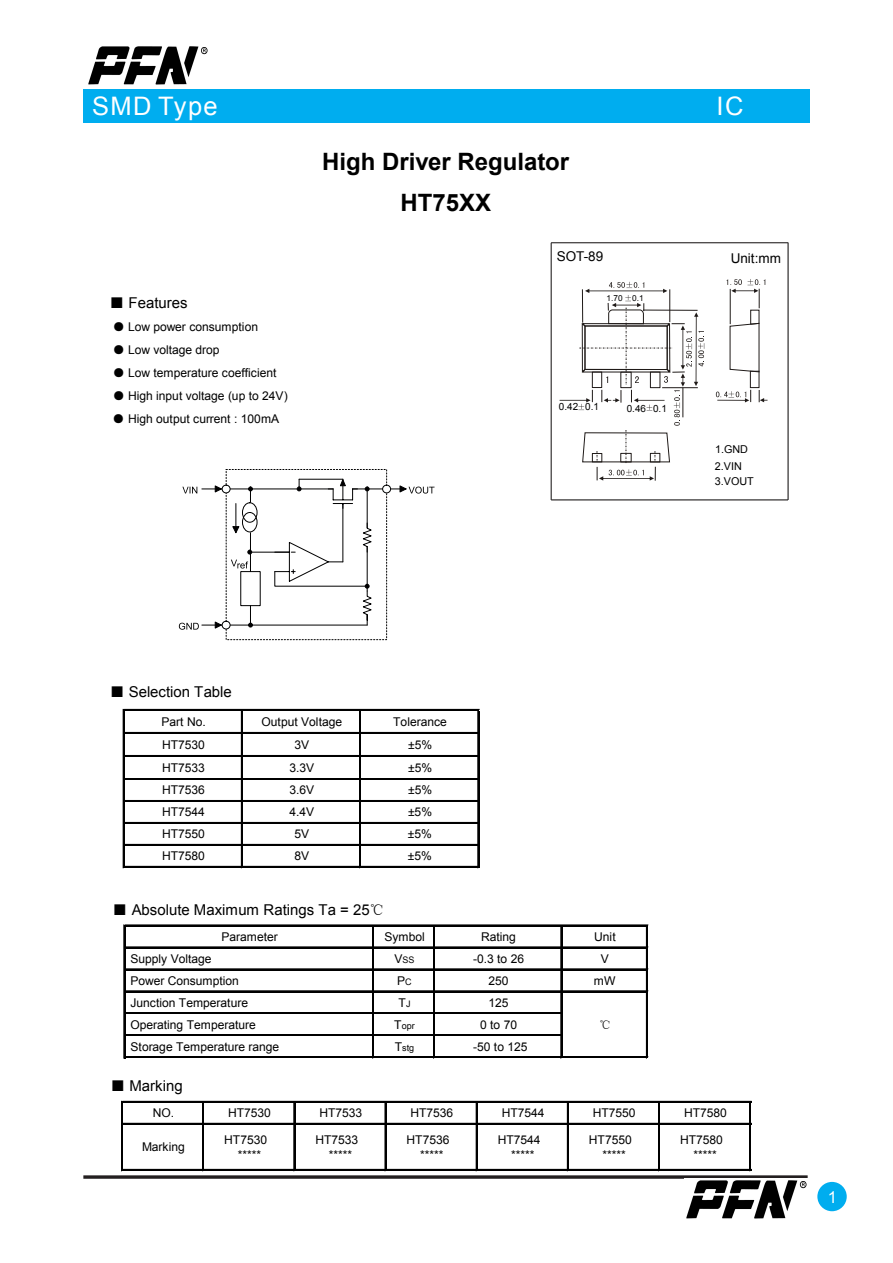
<style>
.page{position:relative;width:893px;height:1263px;background:#fff}
.page>*{position:absolute;margin:0;border:0;box-sizing:border-box;transform-origin:0 0}
.t1{font:25.5px "Arial";letter-spacing:.055em;color:#fff}
.t2{font:700 24px/40.3px "Arial";color:#000;text-align:center}
.t3{font:16.5px "Arial";color:#fff}
.t4{font:15px "Arial";color:#000}
.t5{font:13.5px "Arial";color:#000}
.t6{font:12px/15.3px "Arial";letter-spacing:-.005em;color:#000}
.t7{font:12px "Sim Sun";color:#000}
.t8{font:10.8px/17.2px "Arial";color:#010101}
.t9{font:9.9px "Arial";color:#010101}
.t10{font:9px "Arial";color:#000}
.t11{font:8.25px "Arial";color:#010101}
.s1{font-family:"Sim Sun"}
.s2{font-size:12px}
.s3{font-size:9px}
</style>
<div class="page">
<div style="left:83px;top:89px;width:726px;height:34px;background:#00adef"></div>
<svg style="left:83px;top:1175px;width:725px;height:4px;background:#4a4748"></svg>
<div style="left:817px;top:1182px;width:30px;height:29px;background:#00adef;border-radius:50%"></div>
<div style="left:750px;top:371px;width:9px;height:17px;border:1px solid #1f1a18"></div>
<svg style="left:759px;top:390px;width:8px;height:12px"></svg>
<svg style="left:726px;top:279px;width:39px;height:94px"></svg>
<svg style="left:716px;top:390px;width:35px;height:12px"></svg>
<svg style="left:559px;top:282px;width:145px;height:199px"></svg>
<hr style="left:551px;top:242px;width:237px;height:1px;background:#221f1f">
<hr style="left:551px;top:500px;width:237px;height:1px;background:#221f1f">
<hr style="left:551px;top:243px;width:1px;height:257px;background:#221f1f">
<hr style="left:788px;top:243px;width:1px;height:257px;background:#221f1f">
<hr style="left:124px;top:925px;width:1px;height:133px;background:#000">
<hr style="left:372px;top:926px;width:1px;height:132px;background:#000">
<hr style="left:373px;top:926px;width:1px;height:132px;background:#000">
<hr style="left:433px;top:926px;width:1px;height:132px;background:#000">
<hr style="left:434px;top:926px;width:1px;height:132px;background:#000">
<hr style="left:560px;top:926px;width:1px;height:132px;background:#000">
<hr style="left:561px;top:926px;width:1px;height:132px;background:#000">
<hr style="left:646px;top:926px;width:2px;height:132px;background:#000">
<hr style="left:125px;top:925px;width:523px;height:1px;background:#000">
<hr style="left:125px;top:947px;width:523px;height:1px;background:#000">
<hr style="left:125px;top:969px;width:523px;height:1px;background:#000">
<hr style="left:125px;top:991px;width:523px;height:1px;background:#000">
<hr style="left:125px;top:1013px;width:437px;height:1px;background:#000">
<hr style="left:125px;top:1034px;width:437px;height:1px;background:#000">
<hr style="left:125px;top:1035px;width:437px;height:1px;background:#000">
<hr style="left:125px;top:1056px;width:523px;height:1px;background:#000">
<hr style="left:125px;top:1057px;width:523px;height:1px;background:#000">
<hr style="left:123px;top:709px;width:2px;height:159px;background:#000">
<hr style="left:241px;top:711px;width:2px;height:157px;background:#000">
<hr style="left:359px;top:711px;width:1px;height:157px;background:#000">
<hr style="left:360px;top:711px;width:1px;height:157px;background:#000">
<hr style="left:477px;top:711px;width:1px;height:157px;background:#000">
<hr style="left:478px;top:711px;width:1px;height:157px;background:#000">
<hr style="left:125px;top:709px;width:354px;height:2px;background:#000">
<hr style="left:125px;top:732px;width:354px;height:2px;background:#000">
<hr style="left:125px;top:755px;width:354px;height:2px;background:#000">
<hr style="left:125px;top:778px;width:354px;height:1px;background:#000">
<hr style="left:125px;top:779px;width:354px;height:1px;background:#000">
<hr style="left:125px;top:800px;width:354px;height:2px;background:#000">
<hr style="left:125px;top:822px;width:354px;height:2px;background:#000">
<hr style="left:125px;top:844px;width:354px;height:2px;background:#000">
<hr style="left:125px;top:866px;width:354px;height:2px;background:#000">
<div style="left:226px;top:469px;width:161px;height:171px;border:1px dashed #000001"></div>
<hr style="left:353px;top:489px;width:53px;height:1px;background:#000001">
<div style="left:382px;top:485px;width:9px;height:8px;background:#feffff;border:1px solid #000001;border-radius:50%"></div>
<svg style="left:399px;top:485px;width:35px;height:9px"></svg>
<svg style="left:179px;top:479px;width:194px;height:151px"></svg>
<hr style="left:121px;top:1101px;width:1px;height:70px;background:#000">
<hr style="left:122px;top:1101px;width:1px;height:70px;background:#000">
<hr style="left:202px;top:1103px;width:1px;height:68px;background:#000">
<hr style="left:203px;top:1103px;width:1px;height:68px;background:#000">
<hr style="left:293px;top:1103px;width:1px;height:68px;background:#000">
<hr style="left:294px;top:1103px;width:1px;height:68px;background:#000">
<hr style="left:385px;top:1103px;width:1px;height:68px;background:#000">
<hr style="left:476px;top:1103px;width:2px;height:68px;background:#000">
<hr style="left:567px;top:1103px;width:2px;height:68px;background:#000">
<hr style="left:658px;top:1103px;width:2px;height:68px;background:#000">
<hr style="left:749px;top:1103px;width:1px;height:68px;background:#000">
<hr style="left:750px;top:1103px;width:1px;height:68px;background:#000">
<hr style="left:123px;top:1101px;width:628px;height:2px;background:#000">
<hr style="left:123px;top:1123px;width:628px;height:2px;background:#000">
<hr style="left:123px;top:1169px;width:628px;height:2px;background:#000">
<img style="left:88px;top:46px;width:120px;height:39px">
<img style="left:686px;top:1180px;width:121px;height:39px">
<h1 class="t1" style="left:92px;top:89px;width:127px">SMD Type</h1>
<p class="t4" style="left:109px;top:293px;width:80px"><span class="s1">■</span> Features</p>
<p class="t6" style="left:113px;top:319px;width:147px"><span class="s1">●</span> Low power consumption</p>
<p class="t6" style="left:113px;top:342px;width:108px"><span class="s1">●</span> Low voltage drop</p>
<p class="t6" style="left:113px;top:365px;width:165px"><span class="s1">●</span> Low temperature coefficient</p>
<p class="t6" style="left:113px;top:389px;width:177px"><span class="s1">●</span> High input voltage (up to 24V)</p>
<p class="t6" style="left:113px;top:412px;width:168px"><span class="s1">●</span> High output current : 100mA</p>
<h2 class="t2" style="left:322px;top:143px;width:249px">High Driver Regulator<br>HT75XX</h2>
<h1 class="t1" style="left:717px;top:89px;width:28px">IC</h1>
<p class="t5" style="left:557px;top:247px;width:48px">SOT-89</p>
<p class="t5" style="left:731px;top:250px;width:52px">Unit:mm</p>
<p class="t11" style="left:606px;top:293px;width:39px">1.70 0.1</p>
<p class="t9" style="left:559px;top:400px;width:42px">0.42 0.1</p>
<p class="t9" style="left:627px;top:402px;width:42px">0.46 0.1</p>
<p class="t8" style="left:715px;top:440px;width:35px">1.GND<br>2.VIN</p>
<p class="t8" style="left:715px;top:473px;width:41px">3.VOUT</p>
<p class="t4" style="left:110px;top:682px;width:124px"><span class="s1">■</span> Selection Table</p>
<p class="t6" style="left:162px;top:714px;width:46px">Part No.</p>
<p class="t6" style="left:261px;top:714px;width:82px">Output Voltage</p>
<p class="t6" style="left:393px;top:714px;width:55px">Tolerance</p>
<p class="t6" style="left:162px;top:737px;width:44px">HT7530</p>
<p class="t6" style="left:294px;top:737px;width:16px">3V</p>
<p class="t6" style="left:408px;top:737px;width:26px">±5%</p>
<p class="t6" style="left:162px;top:760px;width:44px">HT7533</p>
<p class="t6" style="left:289px;top:760px;width:26px">3.3V</p>
<p class="t6" style="left:408px;top:760px;width:26px">±5%</p>
<p class="t6" style="left:162px;top:783px;width:44px">HT7536</p>
<p class="t6" style="left:289px;top:783px;width:26px">3.6V</p>
<p class="t6" style="left:408px;top:783px;width:26px">±5%</p>
<p class="t6" style="left:162px;top:805px;width:44px">HT7544</p>
<p class="t6" style="left:289px;top:805px;width:26px">4.4V</p>
<p class="t6" style="left:408px;top:805px;width:26px">±5%</p>
<p class="t6" style="left:162px;top:827px;width:44px">HT7550</p>
<p class="t6" style="left:294px;top:827px;width:16px">5V</p>
<p class="t6" style="left:408px;top:827px;width:26px">±5%</p>
<p class="t6" style="left:162px;top:848px;width:44px">HT7580</p>
<p class="t6" style="left:294px;top:848px;width:16px">8V</p>
<p class="t6" style="left:408px;top:848px;width:26px">±5%</p>
<p class="t4" style="left:113px;top:900px;width:273px"><span class="s1">■</span> Absolute Maximum Ratings Ta = 25<span class="s1">℃</span></p>
<p class="t6" style="left:221px;top:929px;width:58px">Parameter</p>
<p class="t6" style="left:384px;top:929px;width:42px">Symbol</p>
<p class="t6" style="left:481px;top:929px;width:36px">Rating</p>
<p class="t6" style="left:594px;top:929px;width:23px">Unit</p>
<p class="t6" style="left:130px;top:951px;width:83px">Supply Voltage</p>
<p class="t10" style="left:394px;top:954px;width:22px"><span class="s2">V</span>SS</p>
<p class="t6" style="left:473px;top:951px;width:53px">-0.3 to 26</p>
<p class="t6" style="left:601px;top:951px;width:10px">V</p>
<p class="t6" style="left:130px;top:973px;width:110px">Power Consumption</p>
<p class="t6" style="left:397px;top:973px;width:16px">P<span class="s3">C</span></p>
<p class="t6" style="left:488px;top:973px;width:22px">250</p>
<p class="t6" style="left:594px;top:973px;width:23px">mW</p>
<p class="t6" style="left:130px;top:995px;width:119px">Junction Temperature</p>
<p class="t6" style="left:399px;top:995px;width:13px">T<span class="s3">J</span></p>
<p class="t6" style="left:488px;top:995px;width:22px">125</p>
<p class="t6" style="left:130px;top:1017px;width:127px">Operating Temperature</p>
<p class="t10" style="left:394px;top:1020px;width:22px"><span class="s2">T</span>opr</p>
<p class="t6" style="left:480px;top:1017px;width:38px">0 to 70</p>
<p class="t6" style="left:130px;top:1039px;width:150px">Storage Temperature range</p>
<p class="t10" style="left:395px;top:1042px;width:21px"><span class="s2">T</span>stg</p>
<p class="t6" style="left:473px;top:1039px;width:56px">-50 to 125</p>
<p class="t7" style="left:599px;top:1019px;width:14px">℃</p>
<p class="t4" style="left:110px;top:1076px;width:74px"><span class="s1">■</span> Marking</p>
<p class="t6" style="left:153px;top:1105px;width:23px">NO.</p>
<p class="t6" style="left:228px;top:1105px;width:44px">HT7530</p>
<p class="t6" style="left:319px;top:1105px;width:44px">HT7533</p>
<p class="t6" style="left:410px;top:1105px;width:44px">HT7536</p>
<p class="t6" style="left:502px;top:1105px;width:44px">HT7544</p>
<p class="t6" style="left:593px;top:1105px;width:44px">HT7550</p>
<p class="t6" style="left:684px;top:1105px;width:44px">HT7580</p>
<p class="t6" style="left:142px;top:1139px;width:44px">Marking</p>
<p class="t6" style="left:238px;top:1132px;width:31px;text-indent:-13px">HT7530 *****</p>
<p class="t6" style="left:329px;top:1132px;width:31px;text-indent:-13px">HT7533 *****</p>
<p class="t6" style="left:420px;top:1132px;width:31px;text-indent:-13px">HT7536 *****</p>
<p class="t6" style="left:511px;top:1132px;width:31px;text-indent:-13px">HT7544 *****</p>
<p class="t6" style="left:602px;top:1132px;width:31px;text-indent:-13px">HT7550 *****</p>
<p class="t6" style="left:693px;top:1132px;width:31px;text-indent:-13px">HT7580 *****</p>
<h3 class="t3" style="left:828px;top:1186px;width:11px">1</h3>
</div>
